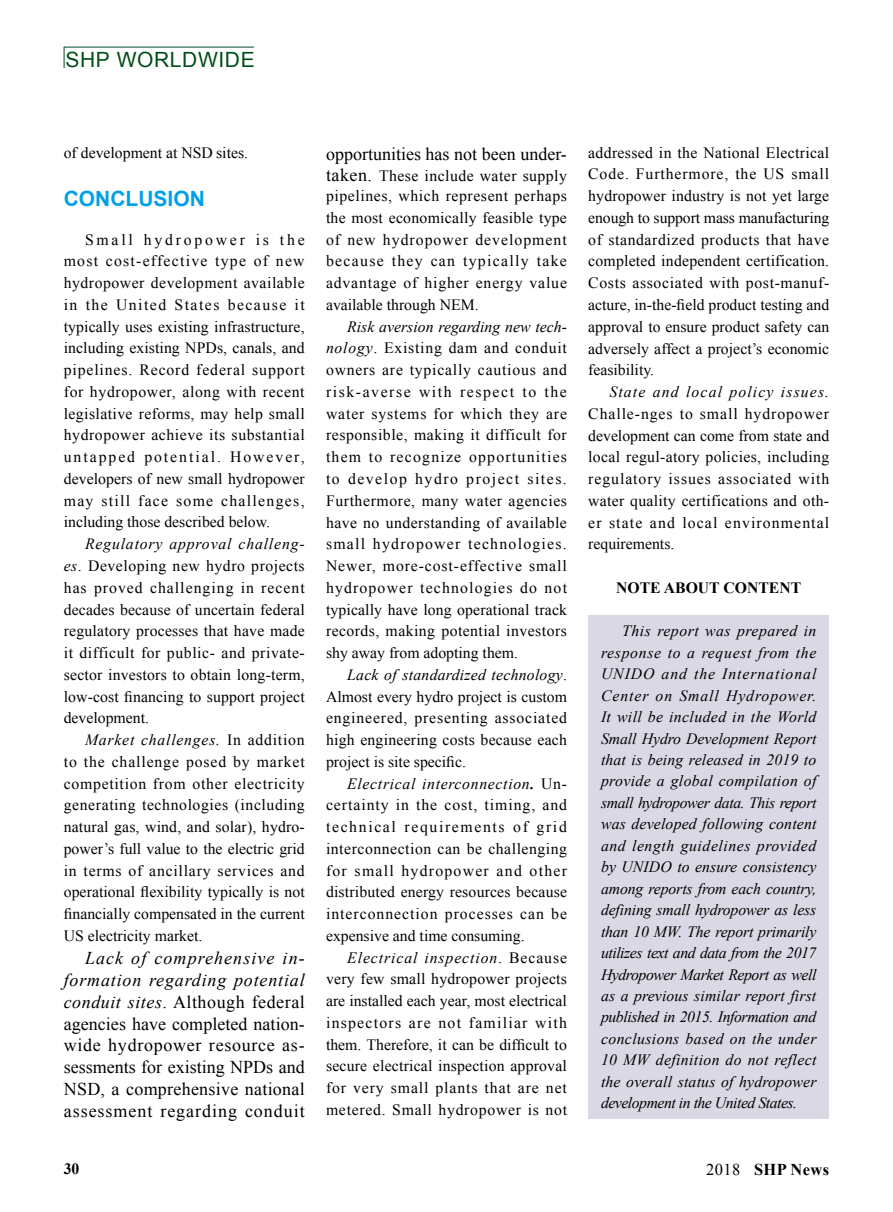
<style>
.page{position:relative;width:893px;height:1212px;background:#fff}
.page>*{position:absolute;margin:0;border:0;box-sizing:border-box;transform-origin:0 0}
.t1{font:21px "Arial";letter-spacing:.03em;color:#004e17}
.t2{font:700 21px "Arial";color:#00a0e9}
.t3{font:18px/21.8px "Times New Roman";letter-spacing:.015em;color:#000;text-align:justify}
.t4{font:700 16.5px "Times New Roman";letter-spacing:.02em;color:#000}
.t5{font:15.75px/21.8px "Times New Roman";letter-spacing:.005em;color:#000;text-align:justify}
.t6{font:italic 15.75px/21.5px "Times New Roman";letter-spacing:.01em;color:#000;text-align:justify}
.t7{font:italic 15.75px "Times New Roman";letter-spacing:.07em;color:#000}
.t8{font:700 15.75px "Times New Roman";color:#000}
.s1{font-style:italic}
.s2{font-size:18px}
.s3{font-weight:700;font-style:italic}
.s4{font-weight:400}
</style>
<div class="page">
<hr style="left:64px;top:47px;width:190px;height:1px;background:#004d2a">
<svg style="left:64px;top:47px;width:1px;height:21px"></svg>
<div style="left:588px;top:615px;width:241px;height:503px;background:#dad8e4"></div>
<h1 class="t1" style="left:66px;top:45px;width:191px">SHP WORLDWIDE</h1>
<p class="t5" style="left:64px;top:141px;width:186px">of development at NSD sites.</p>
<h1 class="t2" style="left:64px;top:184px;width:143px">CONCLUSION</h1>
<p class="t5" style="left:64px;top:228px;width:243px;text-indent:21px">Small hydropower is the most cost-effective type of new hydropower development available in the United States because it typically uses existing infrastructure, including existing NPDs, canals, and pipelines. Record federal support for hydropower, along with recent legislative reforms, may help small hydropower achieve its substantial untapped potential. However, developers of new small hydropower may still face some challenges, including those described below.</p>
<p class="t5" style="left:64px;top:533px;width:243px;text-indent:21px"><span class="s1">Regulatory approval challeng&shy;es</span>. Developing new hydro projects has proved challenging in recent decades because of uncertain federal regulatory processes that have made it difficult for public- and private&shy;sector investors to obtain long-term, low-cost financing to support project development.</p>
<p class="t5" style="left:64px;top:728px;width:243px;text-indent:21px"><span class="s1">Market challenges.</span> In addition to the challenge posed by market competition from other electricity generating technologies (including natural gas, wind, and solar), hydro&shy;power’s full value to the electric grid in terms of ancillary services and operational flexibility typically is not financially compensated in the current US electricity market.</p>
<p class="t3" style="left:64px;top:947px;width:243px;text-indent:21px"><span class="s1">Lack of comprehensive in&shy;formation regarding potential conduit sites</span>. Although federal agencies have completed nation&shy;wide hydropower resource as&shy;sessments for existing NPDs and NSD, a comprehensive national assessment regarding conduit</p>
<p class="t3" style="left:326px;top:142px;width:242px">opportunities has not been under-</p>
<p class="t5" style="left:326px;top:164px;width:242px"><span class="s2">taken.</span> These include water supply pipelines, which represent perhaps the most economically feasible type of new hydropower development because they can typically take advantage of higher energy value available through NEM.</p>
<p class="t5" style="left:326px;top:315px;width:243px;text-indent:21px"><span class="s1">Risk aversion regarding new tech&shy;nology</span>. Existing dam and conduit owners are typically cautious and risk-averse with respect to the water systems for which they are responsible, making it difficult for them to recognize opportunities to develop hydro project sites.<br>Furthermore, many water agencies have no understanding of available small hydropower technologies.<br>Newer, more-cost-effective small hydropower technologies do not typically have long operational track records, making potential investors shy away from adopting them.</p>
<p class="t5" style="left:326px;top:663px;width:243px;text-indent:21px"><span class="s1">Lack of standardized technology</span>.<br>Almost every hydro project is custom engineered, presenting associated high engineering costs because each project is site specific.</p>
<p class="t5" style="left:326px;top:772px;width:243px;text-indent:21px"><span class="s1">Electrical interconnection</span><span class="s3">.</span> Un&shy;certainty in the cost, timing, and technical requirements of grid interconnection can be challenging for small hydropower and other distributed energy resources because interconnection processes can be expensive and time consuming.</p>
<p class="t5" style="left:326px;top:946px;width:243px;text-indent:21px"><span class="s1">Electrical inspection</span>. Because very few small hydropower projects are installed each year, most electrical inspectors are not familiar with them. Therefore, it can be difficult to secure electrical inspection approval for very small plants that are net metered. Small hydropower is not</p>
<p class="t5" style="left:588px;top:141px;width:243px">addressed in the National Electrical Code. Furthermore, the US small hydropower industry is not yet large enough to support mass manufacturing of standardized products that have completed independent certification.<br>Costs associated with post-manuf&shy;acture, in-the-field product testing and approval to ensure product safety can adversely affect a project’s economic feasibility.</p>
<p class="t7" style="left:609px;top:381px;width:221px">State and local policy issues.</p>
<p class="t5" style="left:588px;top:402px;width:243px">Challe-nges to small hydropower development can come from state and local regul-atory policies, including regulatory issues associated with water quality certifications and oth&shy;er state and local environmental requirements.</p>
<p class="t8" style="left:616px;top:576px;width:187px">NOTE ABOUT CONTENT</p>
<p class="t6" style="left:601px;top:620px;width:217px;text-indent:21px">This report was prepared in response to a request from the UNIDO and the International Center on Small Hydropower.<br>It will be included in the World Small Hydro Development Report that is being released in 2019 to provide a global compilation of small hydropower data. This report was developed following content and length guidelines provided by UNIDO to ensure consistency among reports from each country, defining small hydropower as less than 10 MW. The report primarily utilizes text and data from the 2017<br>Hydropower Market Report as well as a previous similar report first published in 2015. Information and conclusions based on the under 10 MW definition do not reflect the overall status of hydropower development in the United States.</p>
<p class="t8" style="left:64px;top:1157px;width:17px">30</p>
<p class="t4" style="left:706px;top:1157px;width:124px"><span class="s4">2018</span> SHP News</p>
</div>
